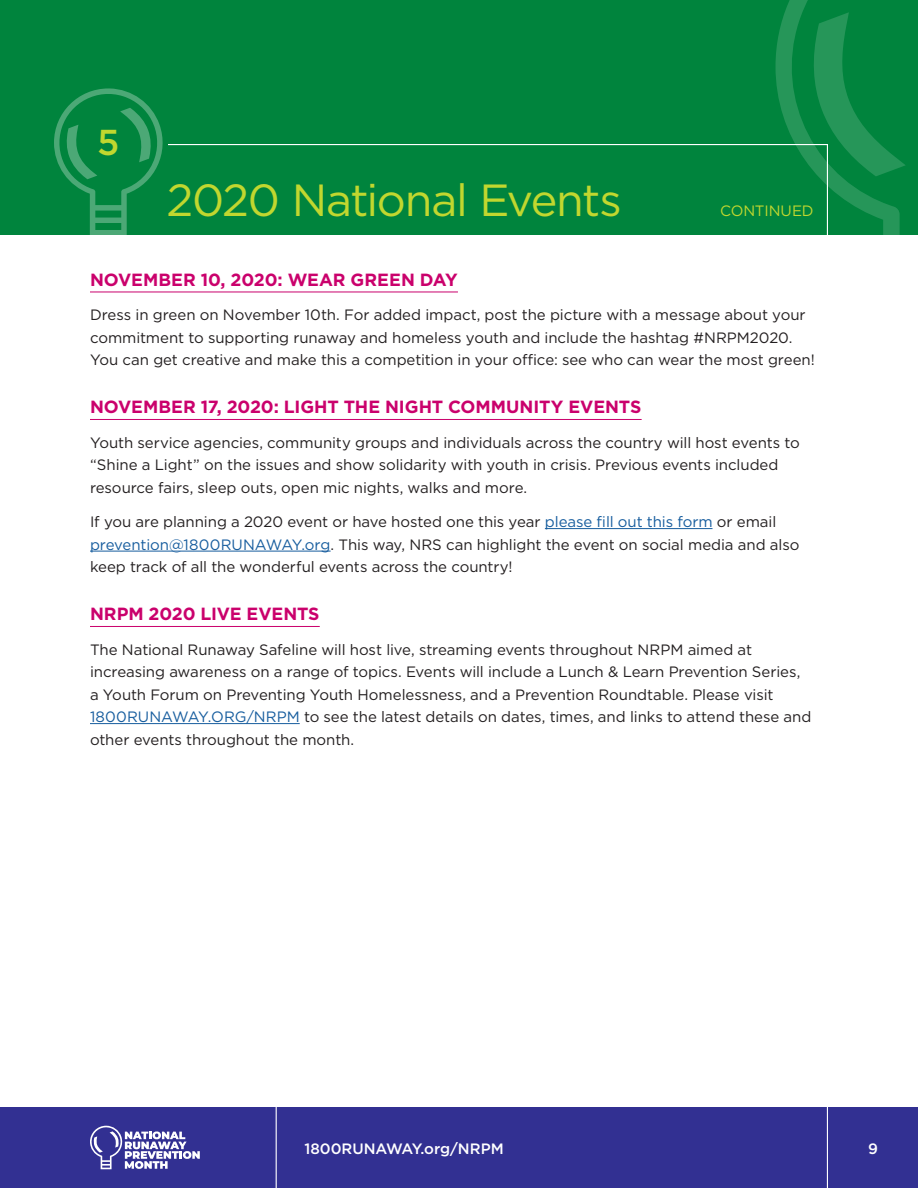
<style>
.page{position:relative;width:918px;height:1188px;background:#fff}
.page>*{position:absolute;margin:0;border:0;box-sizing:border-box;transform-origin:0 0}
.title_continued{font:45px "Gotham";letter-spacing:-.03em;color:#c1d72f}
.title{font:500 36px "Gotham";color:#c1d72f}
.head{font:700 17.7px "Gotham";letter-spacing:-.005em;color:#ca016c}
.text{font:15px/22.5px "Gotham";letter-spacing:-.005em;color:#231f20}
.t1{font:500 15px "Gotham";color:#fff}
.title_continued-2{font:15px "Gotham";letter-spacing:-.01em;color:#c1d72f}
.s1{color:#175d9e}
</style>
<div class="page">
<div style="left:0;top:0;width:918px;height:236px;background:#00843d"></div>
<div style="left:0;top:1107px;width:918px;height:81px;background:#323092"></div>
<svg style="left:90px;top:1126px;width:110px;height:43px"></svg>
<hr style="left:276px;top:1104px;width:1px;height:84px;background:#fff">
<hr style="left:827px;top:1104px;width:1px;height:84px;background:#fff">
<svg style="left:167px;top:144px;width:607px;height:92px"></svg>
<svg style="left:54px;top:88px;width:109px;height:147px"></svg>
<svg style="left:774px;top:0;width:144px;height:236px"></svg>
<hr style="left:90px;top:292px;width:368px;height:1px;background:#ca016c">
<hr style="left:90px;top:419px;width:552px;height:1px;background:#ca016c">
<hr style="left:545px;top:528px;width:168px;height:1px;background:#175d9e">
<hr style="left:90px;top:551px;width:241px;height:1px;background:#175d9e">
<hr style="left:90px;top:626px;width:230px;height:1px;background:#ca016c">
<hr style="left:90px;top:723px;width:210px;height:1px;background:#175d9e">
<p class="title" style="left:97px;top:119px;width:24px">5</p>
<p class="title_continued" style="left:166px;top:171px;width:457px">2020 National Events</p>
<p class="title_continued-2" style="left:720px;top:201px;width:95px">CONTINUED</p>
<p class="head" style="left:90px;top:268px;width:369px">NOVEMBER 10, 2020: WEAR GREEN DAY</p>
<p class="text" style="left:90px;top:303px;width:726px">Dress in green on November 10th. For added impact, post the picture with a message about your commitment to supporting runaway and homeless youth and include the hashtag #NRPM2020.<br>You can get creative and make this a competition in your office: see who can wear the most green!</p>
<p class="head" style="left:90px;top:395px;width:553px">NOVEMBER 17, 2020: LIGHT THE NIGHT COMMUNITY EVENTS</p>
<p class="text" style="left:90px;top:431px;width:711px">Youth service agencies, community groups and individuals across the country will host events to “Shine a Light” on the issues and show solidarity with youth in crisis. Previous events included resource fairs, sleep outs, open mic nights, walks and more.</p>
<p class="text" style="left:90px;top:510px;width:711px">If you are planning a 2020 event or have hosted one this year <span class="s1">please fill out this form</span> or email <span class="s1">prevention@1800RUNAWAY.org</span>. This way, NRS can highlight the event on social media and also keep track of all the wonderful events across the country!</p>
<p class="head" style="left:90px;top:602px;width:231px">NRPM 2020 LIVE EVENTS</p>
<p class="text" style="left:90px;top:638px;width:723px">The National Runaway Safeline will host live, streaming events throughout NRPM aimed at increasing awareness on a range of topics. Events will include a Lunch &amp; Learn Prevention Series, a Youth Forum on Preventing Youth Homelessness, and a Prevention Roundtable. Please visit <span class="s1">1800RUNAWAY.ORG/NRPM</span> to see the latest details on dates, times, and links to attend these and other events throughout the month.</p>
<p class="t1" style="left:304px;top:1138px;width:201px">1800RUNAWAY.org/NRPM</p>
<p class="t1" style="left:868px;top:1138px;width:11px">9</p>
</div>
